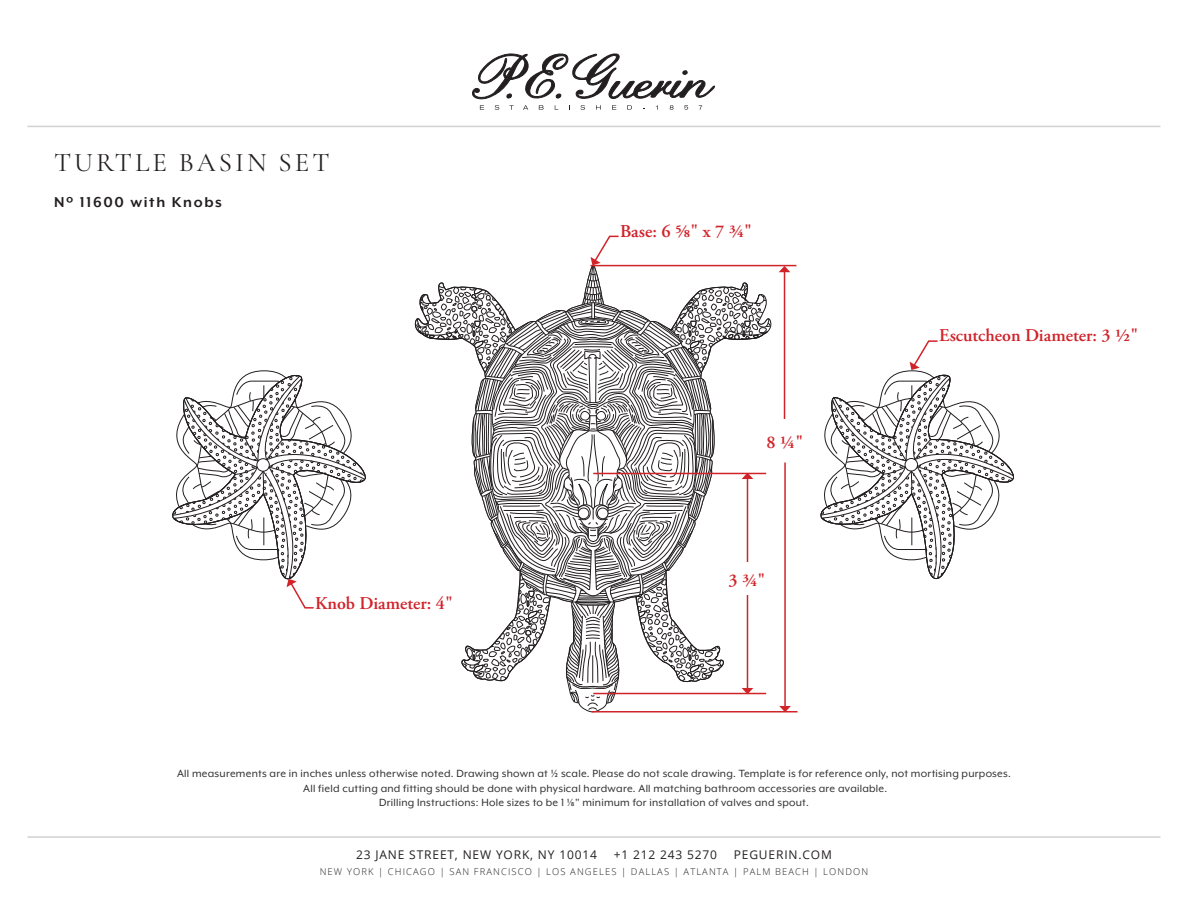
<style>
.page{position:relative;width:1188px;height:918px;background:#fff}
.page>*{position:absolute;margin:0;border:0;box-sizing:border-box;transform-origin:0 0}
.h3_-_Template_Head{font:27px "Cormorant Garamond";letter-spacing:.11em;color:#231f20}
.Dimensioning{font:600 18px "Adobe Garamond Pro";color:#d1232a}
.h4_-_Template_Sub_he{font:700 16.5px "Mr Eaves XL Mod OT";letter-spacing:.1em;color:#231f20}
.f1_-_Notes{font:12px "Mr Eaves XL Mod OT";letter-spacing:.02em;color:#312f30}
.t1{font:12px "Open Sans";letter-spacing:.07em;color:#231f20}
.t2{font:12px "Open Sans";letter-spacing:.07em;color:#231f20}
.t3{font:300 9.3px "Open Sans";letter-spacing:.12em;color:#231f20}
</style>
<div class="page">
<hr style="left:28px;top:126px;width:1132px;height:1px;background:#d1d2d4">
<hr style="left:28px;top:836px;width:1132px;height:2px;background:#d1d2d4">
<svg style="left:472px;top:53px;width:243px;height:46px"></svg>
<svg style="left:480px;top:105px;width:4px;height:5px"></svg>
<svg style="left:495px;top:105px;width:4px;height:5px"></svg>
<svg style="left:523px;top:105px;width:5px;height:5px"></svg>
<svg style="left:539px;top:105px;width:5px;height:5px"></svg>
<svg style="left:580px;top:105px;width:5px;height:5px"></svg>
<svg style="left:596px;top:105px;width:5px;height:5px"></svg>
<svg style="left:612px;top:105px;width:4px;height:5px"></svg>
<svg style="left:627px;top:105px;width:5px;height:5px"></svg>
<svg style="left:670px;top:105px;width:4px;height:5px"></svg>
<svg style="left:684px;top:105px;width:4px;height:5px"></svg>
<svg style="left:172px;top:370px;width:194px;height:239px"></svg>
<svg style="left:414px;top:235px;width:600px;height:478px"></svg>
<p class="h3_-_Template_Head" style="left:54px;top:146px;width:277px">TURTLE BASIN SET</p>
<p class="h4_-_Template_Sub_he" style="left:54px;top:194px;width:170px">Nº 11600 with Knobs</p>
<p class="Dimensioning" style="left:315px;top:593px;width:139px">Knob Diameter: 4"</p>
<p class="Dimensioning" style="left:620px;top:221px;width:133px">Base: 6 5/8" x 7 3/4"</p>
<p class="Dimensioning" style="left:766px;top:431px;width:38px">8 1/4"</p>
<p class="Dimensioning" style="left:728px;top:569px;width:38px">3 3/4"</p>
<p class="Dimensioning" style="left:939px;top:325px;width:201px">Escutcheon Diameter: 3 1/2"</p>
<p class="f1_-_Notes" style="left:177px;top:768px;width:835px">All measurements are in inches unless otherwise noted. Drawing shown at ½ scale. Please do not scale drawing. Template is for reference only, not mortising purposes.</p>
<p class="f1_-_Notes" style="left:303px;top:782px;width:585px">All field cutting and fitting should be done with physical hardware. All matching bathroom accessories are available.</p>
<p class="f1_-_Notes" style="left:379px;top:797px;width:431px">Drilling Instructions: Hole sizes to be 1 ⅛" minimum for installation of valves and spout.</p>
<p class="t1" style="left:356px;top:846px;width:242px">23 JANE STREET, NEW YORK, NY 10014</p>
<p class="t2" style="left:614px;top:846px;width:105px">+1 212 243 5270</p>
<p class="t1" style="left:734px;top:846px;width:100px">PEGUERIN.COM</p>
<p class="t3" style="left:320px;top:865px;width:550px">NEW YORK | CHICAGO | SAN FRANCISCO | LOS ANGELES | DALLAS | ATLANTA | PALM BEACH | LONDON</p>
</div>
